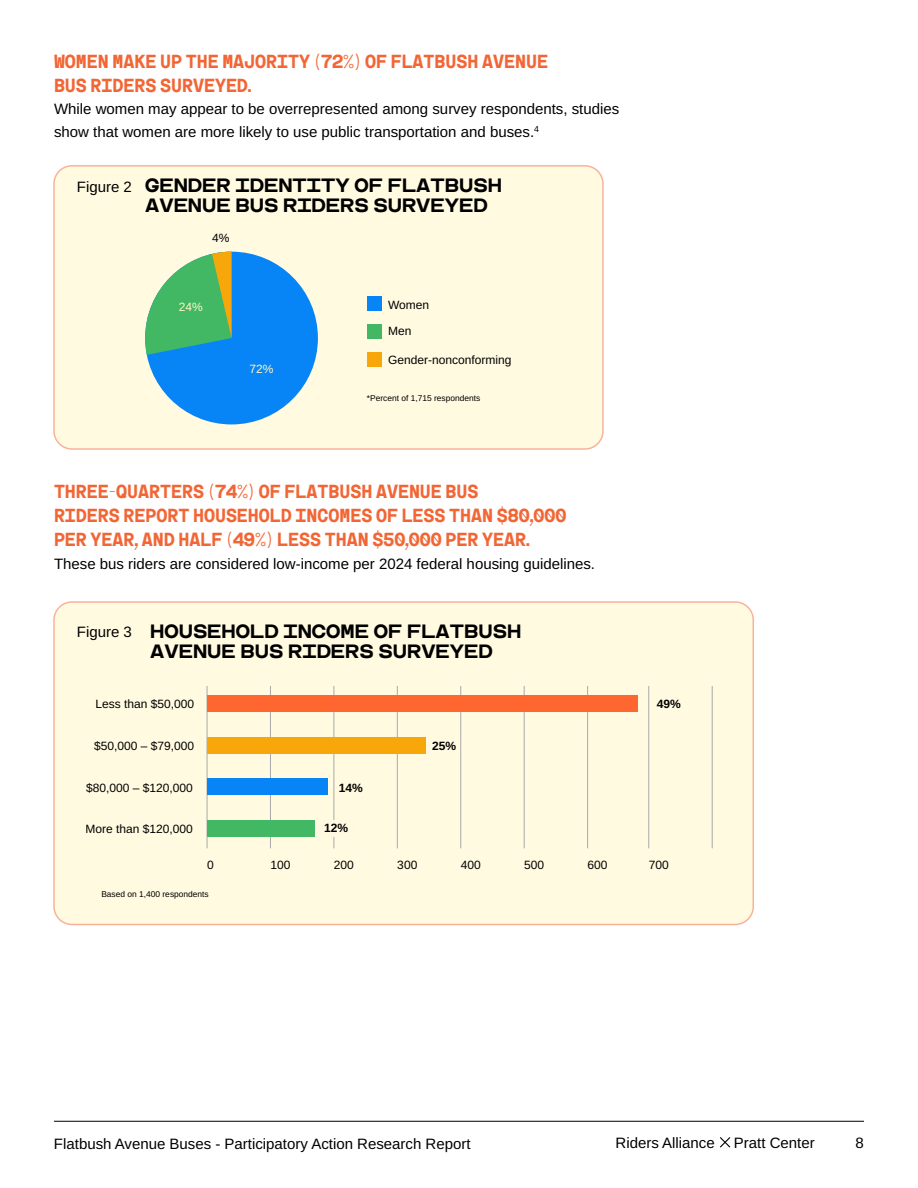
<style>
.page{position:relative;width:918px;height:1188px;background:#fff}
.page>*{position:absolute;margin:0;border:0;box-sizing:border-box;transform-origin:0 0}
.t1{font:18px/24px "Cindie 2 K";color:#f26636}
.t2{font:18px/19.5px "Cindie 2 N";color:#000}
.t3{font:15px/22.5px "Arimo";color:#000}
.t4{font:12px/26px "Arimo";color:#000}
.t5{font:12px "Arimo";color:#fff5c2}
.t6{font:8.4px "Arimo";color:#000}
</style>
<div class="page">
<svg style="left:720px;top:1137px;width:11px;height:11px"></svg>
<hr style="left:54px;top:1121px;width:810px;height:1px;background:#000">
<div style="left:54px;top:166px;width:549px;height:283px;background:#fffae0;border-radius:18px"></div>
<div style="left:53px;top:165px;width:551px;height:285px;border:2px solid #f26636;border-radius:18px"></div>
<div style="left:54px;top:602px;width:699px;height:323px;background:#fffae0;border-radius:18px"></div>
<div style="left:53px;top:601px;width:701px;height:324px;border:2px solid #f26636;border-radius:18px"></div>
<div style="left:145px;top:252px;width:173px;height:172px;background:#0784f6;border-radius:50%"></div>
<svg style="left:145px;top:252px;width:87px;height:103px"></svg>
<div style="left:367px;top:296px;width:15px;height:15px;background:#0784f6"></div>
<div style="left:367px;top:325px;width:15px;height:14px;background:#42b764"></div>
<div style="left:367px;top:353px;width:15px;height:14px;background:#f7a709"></div>
<hr style="left:207px;top:687px;width:1px;height:161px;background:#a7a9ac">
<hr style="left:270px;top:687px;width:1px;height:161px;background:#a7a9ac">
<hr style="left:334px;top:687px;width:1px;height:161px;background:#a7a9ac">
<hr style="left:397px;top:687px;width:1px;height:161px;background:#a7a9ac">
<hr style="left:460px;top:687px;width:1px;height:161px;background:#a7a9ac">
<hr style="left:524px;top:687px;width:1px;height:161px;background:#a7a9ac">
<hr style="left:587px;top:687px;width:1px;height:161px;background:#a7a9ac">
<hr style="left:649px;top:687px;width:1px;height:161px;background:#a7a9ac">
<hr style="left:712px;top:687px;width:1px;height:161px;background:#a7a9ac">
<div style="left:207px;top:696px;width:430px;height:16px;background:#ff6630"></div>
<div style="left:207px;top:737px;width:219px;height:16px;background:#f7a709"></div>
<div style="left:207px;top:779px;width:121px;height:16px;background:#0784f6"></div>
<div style="left:207px;top:821px;width:108px;height:16px;background:#42b764"></div>
<div style="left:317px;top:821px;width:37px;height:16px;background:#fff9e1"></div>
<p class="t1" style="left:54px;top:50px;width:496px">WOMEN MAKE UP THE MAJORITY (72%) OF FLATBUSH AVENUE<br>BUS RIDERS SURVEYED.</p>
<p class="t3" style="left:54px;top:98px;width:567px">While women may appear to be overrepresented among survey respondents, studies show that women are more likely to use public transportation and buses.<sup>4</sup></p>
<p class="t3" style="left:77px;top:176px;width:57px">Figure 2</p>
<p class="t2" style="left:145px;top:177px;width:358px">GENDER IDENTITY OF FLATBUSH<br>AVENUE BUS RIDERS SURVEYED</p>
<p class="t4" style="left:212px;top:225px;width:19px">4%</p>
<p class="t5" style="left:179px;top:299px;width:26px">24%</p>
<p class="t5" style="left:249px;top:361px;width:26px">72%</p>
<p class="t4" style="left:388px;top:292px;width:43px">Women<br>Men</p>
<p class="t4" style="left:388px;top:347px;width:125px">Gender-nonconforming</p>
<p class="t6" style="left:367px;top:392px;width:115px">*Percent of 1,715 respondents</p>
<p class="t1" style="left:54px;top:480px;width:514px">THREE-QUARTERS (74%) OF FLATBUSH AVENUE BUS<br>RIDERS REPORT HOUSEHOLD INCOMES OF LESS THAN $80,000<br>PER YEAR, AND HALF (49%) LESS THAN $50,000 PER YEAR.</p>
<p class="t3" style="left:54px;top:553px;width:543px">These bus riders are considered low-income per 2024 federal housing guidelines.</p>
<p class="t3" style="left:77px;top:621px;width:57px">Figure 3</p>
<p class="t2" style="left:150px;top:622px;width:373px">HOUSEHOLD INCOME OF FLATBUSH<br>AVENUE BUS RIDERS SURVEYED</p>
<p class="t4" style="left:95px;top:692px;width:100px">Less than $50,000</p>
<p class="t4" style="left:657px;top:692px;width:26px">49%</p>
<p class="t4" style="left:432px;top:733px;width:26px">25%</p>
<p class="t4" style="left:339px;top:775px;width:26px">14%</p>
<p class="t4" style="left:94px;top:733px;width:102px">$50,000 – $79,000</p>
<p class="t4" style="left:86px;top:775px;width:108px">$80,000 – $120,000</p>
<p class="t4" style="left:86px;top:816px;width:109px">More than $120,000</p>
<p class="t4" style="left:324px;top:816px;width:26px">12%</p>
<p class="t4" style="left:207px;top:852px;width:8px">0</p>
<p class="t4" style="left:270px;top:852px;width:22px">100</p>
<p class="t4" style="left:334px;top:852px;width:22px">200</p>
<p class="t4" style="left:397px;top:852px;width:22px">300</p>
<p class="t4" style="left:461px;top:852px;width:22px">400</p>
<p class="t4" style="left:524px;top:852px;width:22px">500</p>
<p class="t4" style="left:588px;top:852px;width:22px">600</p>
<p class="t4" style="left:649px;top:852px;width:22px">700</p>
<p class="t6" style="left:101px;top:888px;width:109px">Based on 1,400 respondents</p>
<p class="t3" style="left:54px;top:1133px;width:418px">Flatbush Avenue Buses - Participatory Action Research Report</p>
<p class="t3" style="left:616px;top:1131px;width:101px">Riders Alliance</p>
<p class="t3" style="left:734px;top:1131px;width:82px">Pratt Center</p>
<p class="t3" style="left:856px;top:1131px;width:10px">8</p>
</div>
